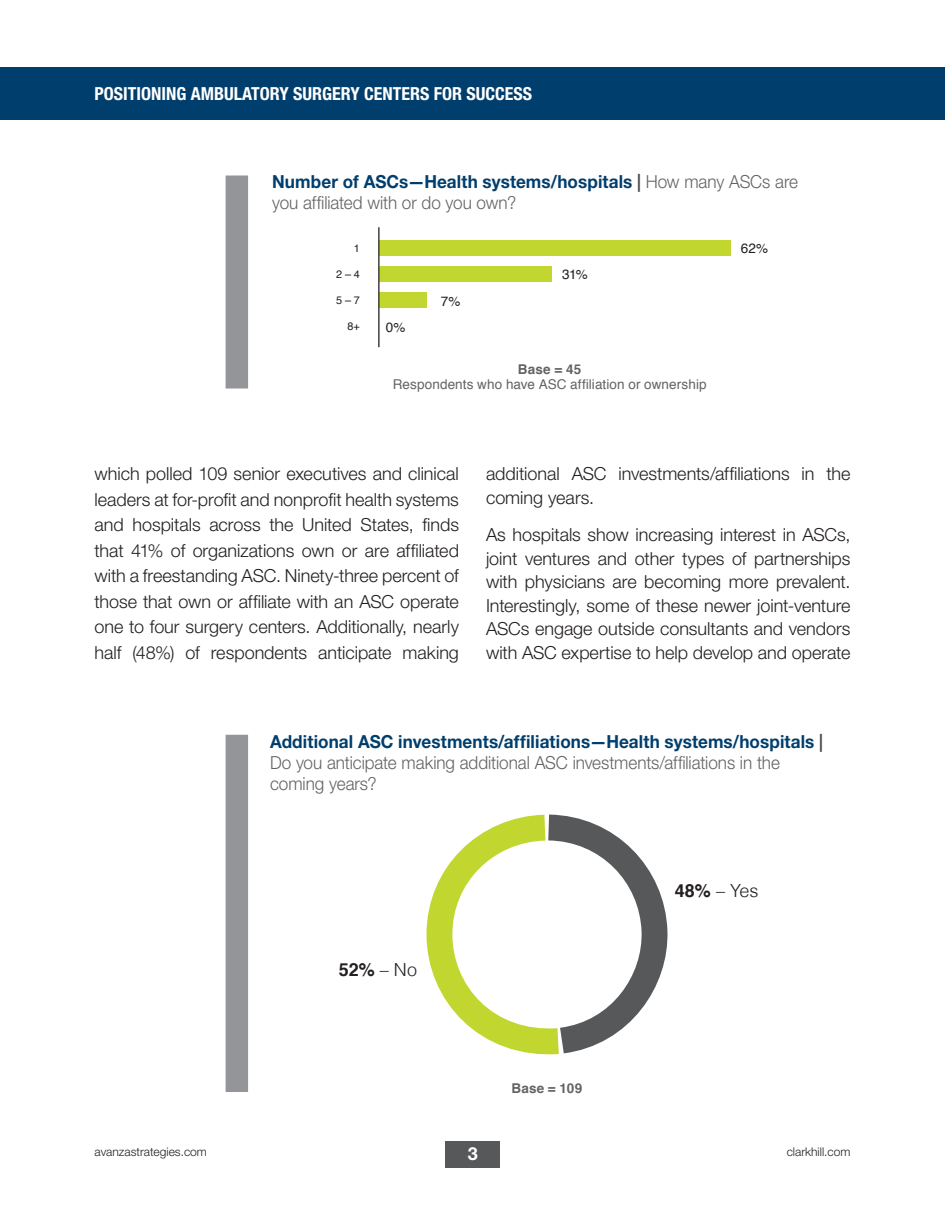
<style>
.page{position:relative;width:945px;height:1215px;background:#fff}
.page>*{position:absolute;margin:0;border:0;box-sizing:border-box;transform-origin:0 0}
.t1{font:300 18px/25.5px "Helvetica Neue LT Std";color:#231f20;text-align:justify}
.t2{font:300 18px/21px "Helvetica Neue LT Std";letter-spacing:-.005em;color:#636366;scale:.95 1}
.t3{font:700 condensed 18px "Helvetica Neue LT Std";color:#fff}
.t4{font:300 18px "Helvetica";color:#231f20}
.t5{font:700 18px "Helvetica";color:#231f20}
.t6{font:700 18px "Helvetica Neue LT Std";color:#fff}
.t7{font:13.5px/15px "Helvetica";letter-spacing:.005em;color:#636366;text-align:center}
.t8{font:13.5px "Helvetica";color:#231f20}
.t9{font:700 13.5px "Helvetica";letter-spacing:.01em;color:#636366}
.t10{font:300 12px "Helvetica Neue LT Std";color:#231f20}
.t11{font:10.8px "Helvetica";color:#231f20}
.s1{font-weight:700;color:#003e6d}
.s2{font-weight:700;color:#4b4c4d}
.s3{font-weight:700}
.s4{font-weight:300}
</style>
<div class="page">
<div style="left:446px;top:1141px;width:54px;height:26px;background:#57585a"></div>
<div style="left:0;top:68px;width:945px;height:52px;background:#003e6d"></div>
<div style="left:379px;top:293px;width:48px;height:15px;background:#c1d72f"></div>
<div style="left:379px;top:266px;width:172px;height:16px;background:#c1d72f"></div>
<div style="left:379px;top:240px;width:352px;height:16px;background:#c1d72f"></div>
<hr style="left:378px;top:227px;width:2px;height:120px;background:#404041">
<div style="left:226px;top:175px;width:22px;height:214px;background:#939598"></div>
<svg style="left:426px;top:814px;width:242px;height:241px"></svg>
<div style="left:226px;top:735px;width:22px;height:357px;background:#939598"></div>
<p class="t3" style="left:94px;top:83px;width:439px">POSITIONING AMBULATORY SURGERY CENTERS FOR SUCCESS</p>
<p class="t2" style="left:272px;top:171px;width:555px"><span class="s1">Number of ASCs—Health systems/hospitals</span> <span class="s2">|</span> How many ASCs are you affiliated with or do you own?</p>
<p class="t11" style="left:354px;top:240px;width:8px">1</p>
<p class="t11" style="left:336px;top:266px;width:25px">2 – 4</p>
<p class="t11" style="left:336px;top:292px;width:25px">5 – 7</p>
<p class="t11" style="left:348px;top:318px;width:14px">8+</p>
<p class="t8" style="left:386px;top:317px;width:21px">0%</p>
<p class="t8" style="left:441px;top:290px;width:21px">7%</p>
<p class="t8" style="left:562px;top:264px;width:27px">31%</p>
<p class="t7" style="left:393px;top:362px;width:315px"><span class="s3">Base = 45<br></span>Respondents who have ASC affiliation or ownership</p>
<p class="t8" style="left:741px;top:238px;width:29px">62%</p>
<p class="t1" style="left:94px;top:461px;width:366px">which polled 109 senior executives and clinical leaders at for-profit and nonprofit health systems and hospitals across the United States, finds that 41% of organizations own or are affiliated with a freestanding ASC. Ninety-three percent of those that own or affiliate with an ASC operate one to four surgery centers. Additionally, nearly half (48%) of respondents anticipate making</p>
<p class="t1" style="left:486px;top:462px;width:366px;line-height:23.5px">additional ASC investments/affiliations in the coming years.</p>
<p class="t1" style="left:486px;top:522px;width:366px;line-height:23.5px">As hospitals show increasing interest in ASCs, joint ventures and other types of partnerships with physicians are becoming more prevalent.<br>Interestingly, some of these newer joint-venture ASCs engage outside consultants and vendors with ASC expertise to help develop and operate</p>
<p class="t2" style="left:270px;top:730px;width:584px"><span class="s1">Additional ASC investments/affiliations—Health systems/hospitals</span> <span class="s2">|<br></span>Do you anticipate making additional ASC investments/affiliations in the coming years?</p>
<p class="t5" style="left:339px;top:956px;width:80px">52% <span class="s4">– No</span></p>
<p class="t9" style="left:511px;top:1078px;width:72px">Base = 109</p>
<p class="t4" style="left:675px;top:875px;width:85px"><span class="s3">48%</span> – Yes</p>
<p class="t10" style="left:94px;top:1144px;width:114px">avanzastrategies.com</p>
<p class="t6" style="left:468px;top:1143px;width:12px">3</p>
<p class="t10" style="left:787px;top:1144px;width:65px">clarkhill.com</p>
</div>
